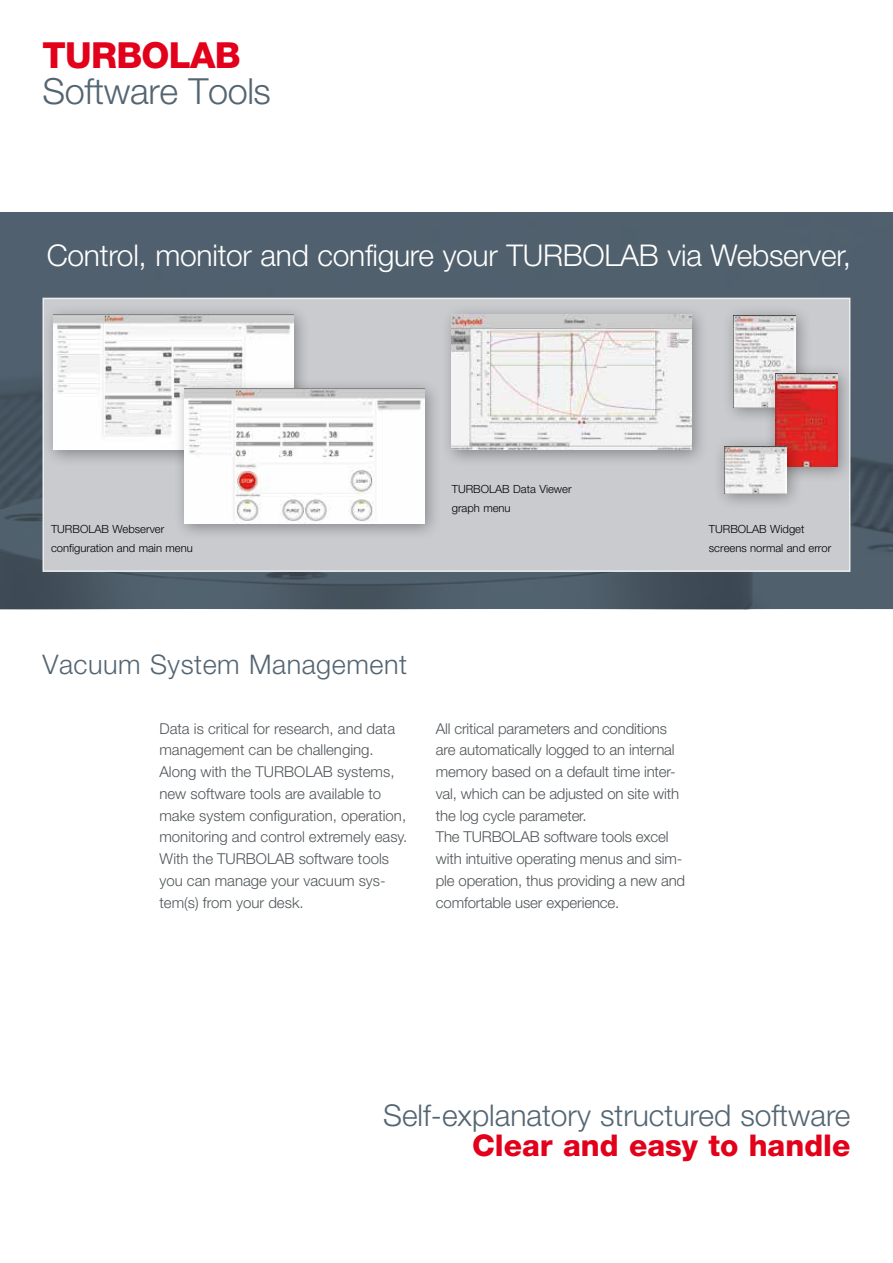
<style>
.page{position:relative;width:893px;height:1263px;background:#fff}
.page>*{position:absolute;margin:0;border:0;box-sizing:border-box;transform-origin:0 0}
.t1{font:300 36px "Helvetica Neue LT Std";letter-spacing:-.01em;color:#546572}
.t2{font:800 36px "Helvetica Neue LT Std";letter-spacing:-.02em;color:#e2001a}
.t3{font:300 30px "Helvetica Neue LT Std";letter-spacing:-.01em;color:#fff}
.t4{font:300 30px "Helvetica Neue LT Std";color:#546572}
.t5{font:800 30px "Helvetica Neue LT Std";color:#e2001a}
.t6{font:300 27px "Helvetica Neue LT Std";letter-spacing:.02em;color:#546572}
.t7{font:300 15px/21.8px "Helvetica Neue LT Std";letter-spacing:-.01em;color:#505559}
.t8{font:300 11.25px/18.8px "Helvetica Neue LT Std";color:#000}
</style>
<div class="page">
<img style="left:0;top:213px;width:893px;height:396px">
<div style="left:43px;top:298px;width:807px;height:274px;background:#cacbcf;border:2px solid #eceded"></div>
<div style="left:43px;top:306px;width:266px;height:161px;background:#000;opacity:.33"></div>
<img style="left:54px;top:315px;width:240px;height:135px">
<div style="left:173px;top:380px;width:267px;height:161px;background:#000;opacity:.33"></div>
<img style="left:184px;top:389px;width:240px;height:135px">
<div style="left:441px;top:306px;width:267px;height:161px;background:#000;opacity:.33"></div>
<img style="left:452px;top:315px;width:240px;height:135px">
<div style="left:722px;top:306px;width:91px;height:117px;background:#000;opacity:.33"></div>
<img style="left:733px;top:315px;width:62px;height:92px">
<div style="left:764px;top:365px;width:91px;height:119px;background:#000;opacity:.33"></div>
<img style="left:775px;top:374px;width:62px;height:92px">
<div style="left:713px;top:437px;width:90px;height:74px;background:#000;opacity:.33"></div>
<img style="left:724px;top:446px;width:62px;height:47px">
<h1 class="t2" style="left:43px;top:34px;width:200px">TURBOLAB</h1>
<h1 class="t1" style="left:43px;top:69px;width:230px">Software Tools</h1>
<h2 class="t3" style="left:47px;top:237px;width:806px">Control, monitor and configure your TURBOLAB via Webserver,</h2>
<p class="t8" style="left:51px;top:520px;width:143px">TURBOLAB Webserver configuration and main menu</p>
<p class="t8" style="left:452px;top:479px;width:121px">TURBOLAB Data Viewer graph menu</p>
<p class="t8" style="left:709px;top:520px;width:124px">TURBOLAB Widget screens normal and error</p>
<h3 class="t6" style="left:43px;top:648px;width:366px">Vacuum System Management</h3>
<p class="t7" style="left:159px;top:717px;width:249px">Data is critical for research, and data management can be challenging.<br>Along with the TURBOLAB systems, new software tools are available to make system configuration, operation, monitoring and control extremely easy.<br>With the TURBOLAB software tools you can manage your vacuum sys&shy;tem(s) from your desk.</p>
<p class="t7" style="left:436px;top:717px;width:251px">All critical parameters and conditions are automatically logged to an internal memory based on a default time inter&shy;val, which can be adjusted on site with the log cycle parameter.<br>The TURBOLAB software tools excel with intuitive operating menus and sim&shy;ple operation, thus providing a new and comfortable user experience.</p>
<h2 class="t4" style="left:383px;top:1096px;width:469px">Self-explanatory structured software</h2>
<h2 class="t5" style="left:472px;top:1127px;width:380px">Clear and easy to handle</h2>
</div>
